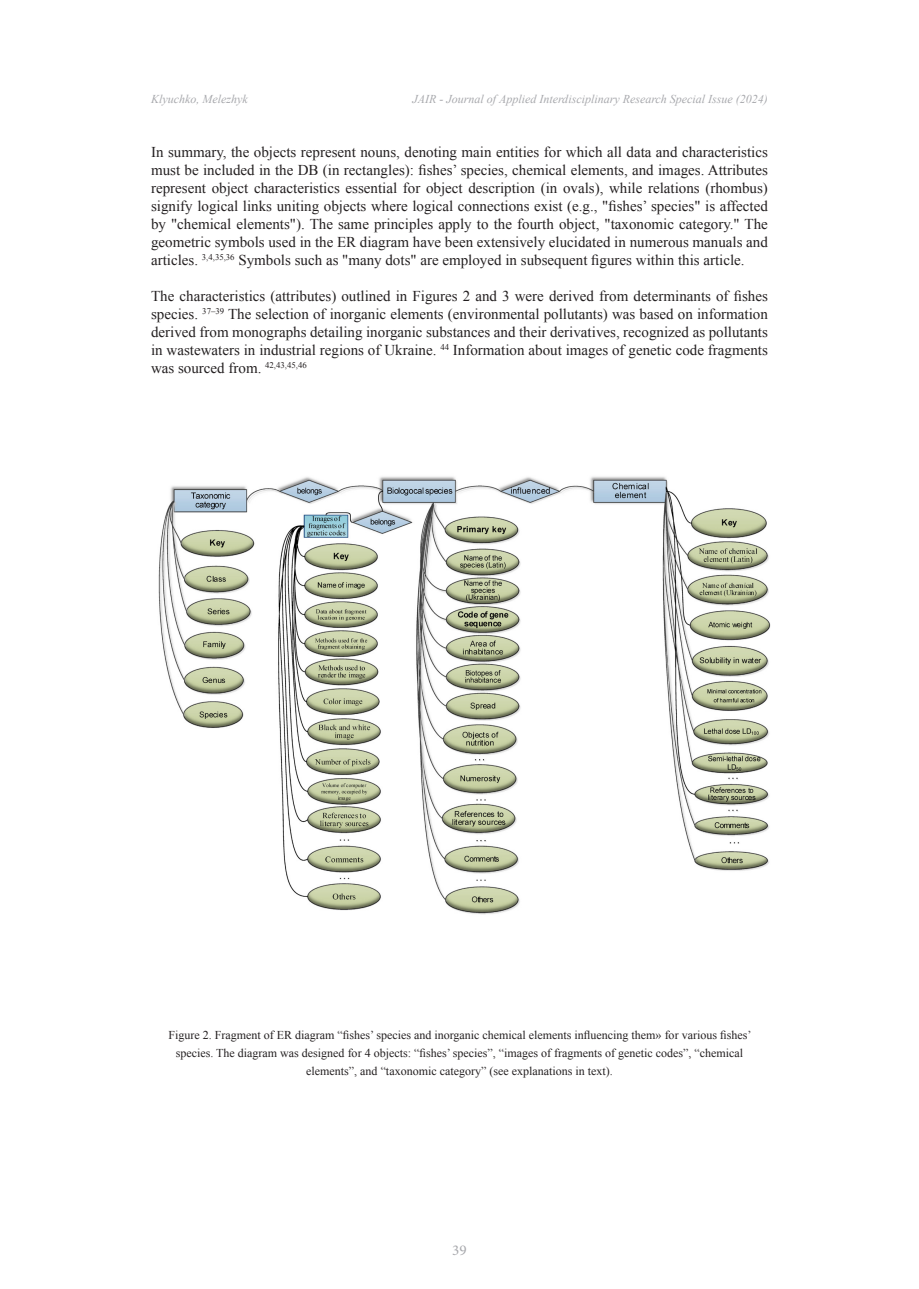
<style>
.page{position:relative;width:919px;height:1289px;background:#fff}
.page>*{position:absolute;margin:0;border:0;box-sizing:border-box;transform-origin:0 0}
.t1{font:15px/18px "Times New Roman";color:#231f20;text-align:justify}
.t2{font:15px "Minion Pro";color:#a8a9ad}
.t3{font:12px/18px "Times New Roman";color:#231f20;text-align:center}
.t4{font:italic 12px "Times New Roman";color:#a8a9ad}
</style>
<div class="page">
<img style="left:158px;top:476px;width:612px;height:439px">
<p class="t4" style="left:151px;top:90px;width:98px">Klyuchko, Melezhyk</p>
<p class="t4" style="left:412px;top:90px;width:357px">JAIR - Journal of Applied Interdisciplinary Research Special Issue (2024)</p>
<p class="t1" style="left:151px;top:143px;width:618px">In summary, the objects represent nouns, denoting main entities for which all data and characteristics must be included in the DB (in rectangles): fishes’ species, chemical elements, and images. Attributes represent object characteristics essential for object description (in ovals), while relations (rhombus) signify logical links uniting objects where logical connections exist (e.g., "fishes’ species" is affected by "chemical elements"). The same principles apply to the fourth object, "taxonomic category." The geometric symbols used in the ER diagram have been extensively elucidated in numerous manuals and articles. <sup>3,4,35,36</sup> Symbols such as "many dots" are employed in subsequent figures within this article.</p>
<p class="t1" style="left:151px;top:287px;width:618px">The characteristics (attributes) outlined in Figures 2 and 3 were derived from determinants of fishes species. <sup>37–39</sup> The selection of inorganic elements (environmental pollutants) was based on information derived from monographs detailing inorganic substances and their derivatives, recognized as pollutants in wastewaters in industrial regions of Ukraine. <sup>44</sup> Information about images of genetic code fragments was sourced from. <sup>42,43,45,46</sup></p>
<p class="t3" style="left:168px;top:1026px;width:584px">Figure 2. Fragment of ER diagram “fishes’ species and inorganic chemical elements influencing them» for various fishes’ species. The diagram was designed for 4 objects: “fishes’ species”, “images of fragments of genetic codes”, “chemical elements”, and “taxonomic category” (see explanations in text).</p>
<p class="t2" style="left:452px;top:1239px;width:16px">39</p>
</div>
